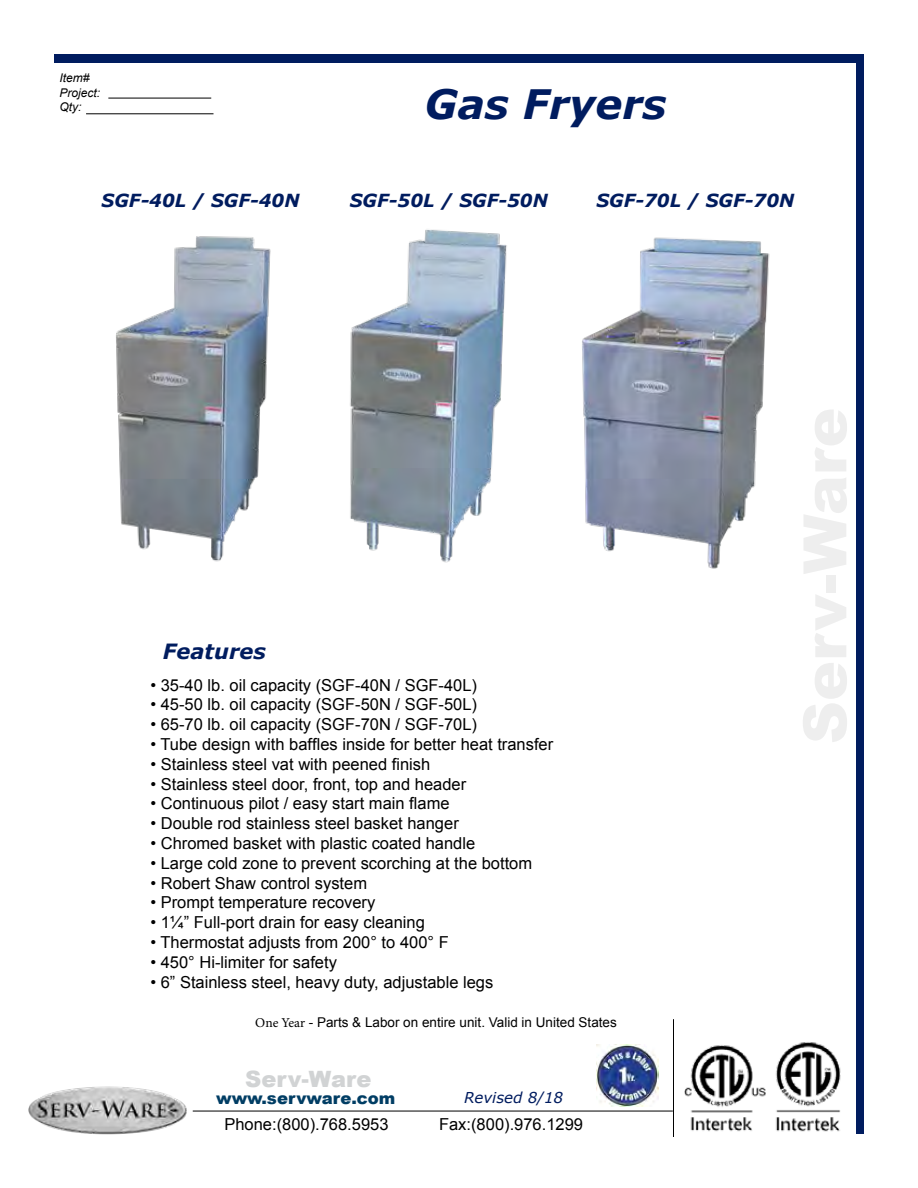
<style>
.page{position:relative;width:918px;height:1188px;background:#fff}
.page>*{position:absolute;margin:0;border:0;box-sizing:border-box;transform-origin:0 0}
.t1{font:italic 700 40.5px "Verdana";color:#001c5f}
.t2{font:900 22.5px "Arial";color:#d1d3d4}
.t3{font:italic 700 21px "Verdana";color:#001c5f}
.t4{font:italic 700 18px "Verdana";color:#001c5f}
.t5{font:16.5px "Arial";color:#000}
.t6{font:900 16.5px "Arial";color:#003d64}
.t7{font:italic 15px "Verdana";color:#001c5f}
.t8{font:13.5px "Arial";color:#000}
.t9{font:italic 12px/14.4px "Arial";color:#000}
.s1{font-family:"Minion Pro"}
</style>
<div class="page">
<div style="left:54px;top:54px;width:808px;height:9px;background:#001c5f"></div>
<div style="left:857px;top:54px;width:7px;height:1080px;background:#001c5f"></div>
<hr style="left:108px;top:98px;width:103px;height:1px;background:#000">
<hr style="left:86px;top:114px;width:128px;height:1px;background:#000">
<hr style="left:193px;top:1111px;width:480px;height:1px;background:#000">
<hr style="left:673px;top:1019px;width:1px;height:118px;background:#000">
<img style="left:28px;top:1086px;width:159px;height:49px">
<img style="left:116px;top:236px;width:155px;height:326px">
<img style="left:350px;top:229px;width:157px;height:334px">
<img style="left:582px;top:237px;width:188px;height:332px">
<img style="left:684px;top:1042px;width:157px;height:90px">
<img style="left:597px;top:1045px;width:62px;height:62px">
<p class="t9" style="left:59px;top:71px;width:42px">Item#<br>Project:<br>Qty:</p>
<h1 class="t1" style="left:425px;top:78px;width:243px">Gas Fryers</h1>
<p class="t4" style="left:102px;top:189px;width:200px">SGF-40L / SGF-40N</p>
<p class="t4" style="left:350px;top:189px;width:200px">SGF-50L / SGF-50N</p>
<p class="t4" style="left:596px;top:189px;width:200px">SGF-70L / SGF-70N</p>
<p class="t3" style="left:163px;top:638px;width:104px">Features</p>
<p class="t5" style="left:150px;top:674px;width:328px">• 35-40 lb. oil capacity (SGF-40N / SGF-40L)</p>
<p class="t5" style="left:150px;top:694px;width:328px">• 45-50 lb. oil capacity (SGF-50N / SGF-50L)</p>
<p class="t5" style="left:150px;top:714px;width:328px">• 65-70 lb. oil capacity (SGF-70N / SGF-70L)</p>
<p class="t5" style="left:150px;top:733px;width:404px">• Tube design with baffles inside for better heat transfer</p>
<p class="t5" style="left:150px;top:753px;width:281px">• Stainless steel vat with peened finish</p>
<p class="t5" style="left:150px;top:773px;width:317px">• Stainless steel door, front, top and header</p>
<p class="t5" style="left:150px;top:793px;width:301px">• Continuous pilot / easy start main flame</p>
<p class="t5" style="left:150px;top:813px;width:310px">• Double rod stainless steel basket hanger</p>
<p class="t5" style="left:150px;top:832px;width:326px">• Chromed basket with plastic coated handle</p>
<p class="t5" style="left:150px;top:852px;width:383px">• Large cold zone to prevent scorching at the bottom</p>
<p class="t5" style="left:150px;top:872px;width:218px">• Robert Shaw control system</p>
<p class="t5" style="left:150px;top:892px;width:226px">• Prompt temperature recovery</p>
<p class="t5" style="left:150px;top:912px;width:276px">• 1¼” Full-port drain for easy cleaning</p>
<p class="t5" style="left:150px;top:931px;width:300px">• Thermostat adjusts from 200° to 400° F</p>
<p class="t5" style="left:150px;top:951px;width:188px">• 450° Hi-limiter for safety</p>
<p class="t5" style="left:150px;top:971px;width:344px">• 6” Stainless steel, heavy duty, adjustable legs</p>
<p class="t8" style="left:255px;top:1014px;width:363px"><span class="s1">One Year</span> - Parts &amp; Labor on entire unit. Valid in United States</p>
<h2 class="t2" style="left:245px;top:1063px;width:128px">Serv-Ware</h2>
<p class="t6" style="left:216px;top:1086px;width:181px">www.servware.com</p>
<p class="t5" style="left:224px;top:1113px;width:166px">Phone:(800).768.5953</p>
<p class="t5" style="left:439px;top:1113px;width:145px">Fax:(800).976.1299</p>
<p class="t7" style="left:464px;top:1088px;width:101px">Revised 8/18</p>
</div>
